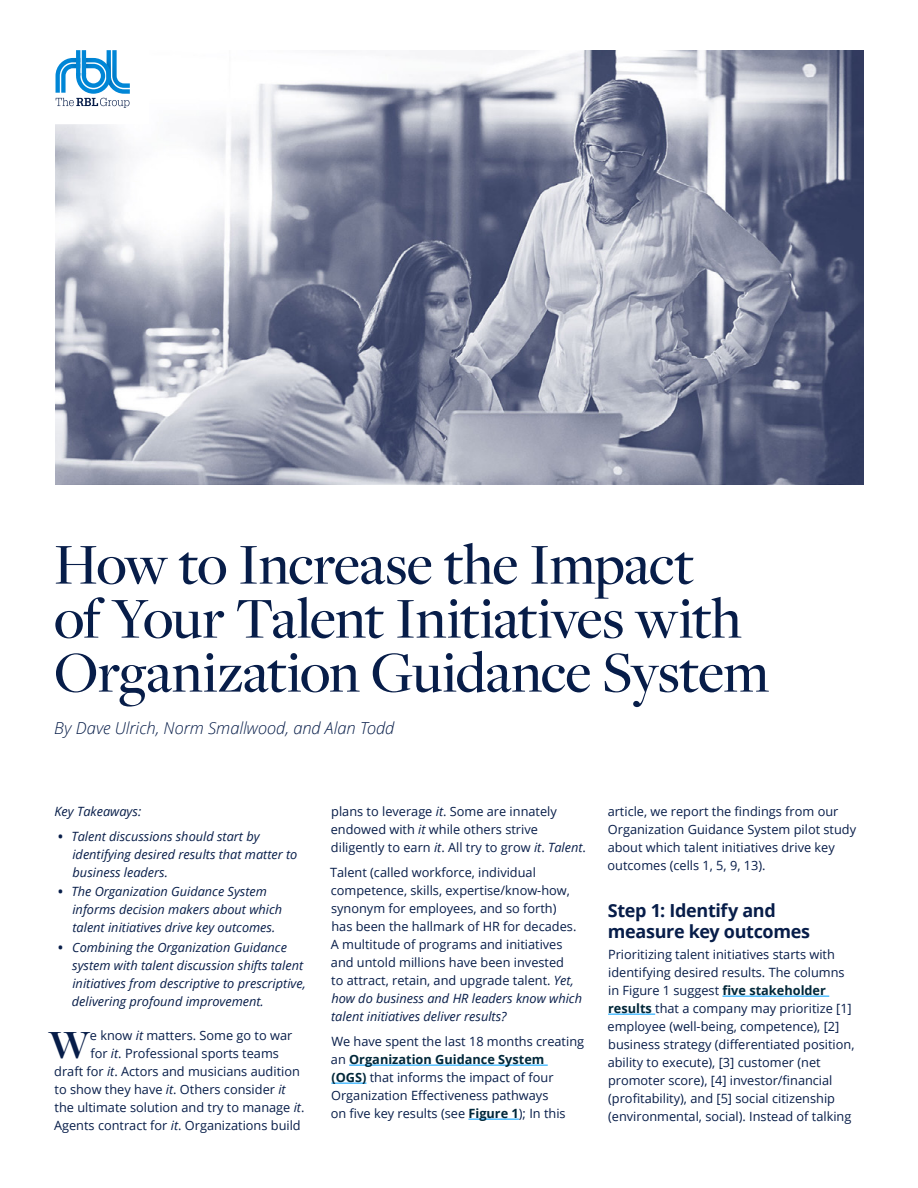
<style>
.page{position:relative;width:918px;height:1188px;background:#fff}
.page>*{position:absolute;margin:0;border:0;box-sizing:border-box;transform-origin:0 0}
.t1{font:500 60px/54px "Freight Disp Pro";letter-spacing:-.015em;color:#071d49}
.t2{font:700 41.55px "Freight Disp Pro";color:#071d49}
.t3{font:700 18px/21px "Open Sans";letter-spacing:-.02em;color:#071d49}
.t4{font:italic 300 16.5px "Open Sans";color:#071d49}
.t5{font:12.75px/18px "Open Sans";color:#071d49}
.t6{font:italic 12.75px/18px "Open Sans";color:#071d49}
.s1{font-weight:700;font-style:normal}
.s2{font-style:italic}
.s3{font-weight:700;color:#002739}
</style>
<div class="page">
<img style="left:56px;top:50px;width:808px;height:434px">
<hr style="left:349px;top:1065px;width:199px;height:1px;background:#19a9ff">
<hr style="left:331px;top:1083px;width:35px;height:1px;background:#19a9ff">
<hr style="left:468px;top:1119px;width:51px;height:1px;background:#19a9ff">
<hr style="left:722px;top:996px;width:107px;height:1px;background:#19a9ff">
<hr style="left:608px;top:1014px;width:47px;height:1px;background:#19a9ff">
<div style="left:48px;top:40px;width:101px;height:84px;background:#fff"></div>
<svg style="left:56px;top:50px;width:74px;height:57px"></svg>
<h1 class="t1" style="left:54px;top:535px;width:717px">How to Increase the Impact<br>of Your Talent Initiatives with<br>Organization Guidance System</h1>
<p class="t4" style="left:54px;top:716px;width:342px">By Dave Ulrich, Norm Smallwood, and Alan Todd</p>
<p class="t6" style="left:54px;top:802px;width:88px">Key Takeaways:</p>
<p class="t6" style="left:72px;top:827px;width:227px;text-indent:-14px"><span class="s1">•</span> Talent discussions should start by identifying desired results that matter to business leaders.</p>
<p class="t6" style="left:72px;top:882px;width:211px;text-indent:-14px"><span class="s1">•</span> The Organization Guidance System informs decision makers about which talent initiatives drive key outcomes.</p>
<p class="t6" style="left:72px;top:938px;width:235px;text-indent:-14px"><span class="s1">•</span> Combining the Organization Guidance system with talent discussion shifts talent initiatives from descriptive to prescriptive, delivering profound improvement.</p>
<h2 class="t2" style="left:49px;top:1017px;width:42px">W</h2>
<p class="t5" style="left:90px;top:1026px;width:204px">e know <span class="s2">it</span> matters. Some go to war</p>
<p class="t5" style="left:90px;top:1044px;width:190px">for <span class="s2">it</span>. Professional sports teams</p>
<p class="t5" style="left:54px;top:1062px;width:247px">draft for <span class="s2">it</span>. Actors and musicians audition</p>
<p class="t5" style="left:55px;top:1080px;width:233px">to show they have <span class="s2">it</span>. Others consider <span class="s2">it</span></p>
<p class="t5" style="left:55px;top:1098px;width:251px">the ultimate solution and try to manage <span class="s2">it</span>.</p>
<p class="t5" style="left:54px;top:1116px;width:248px">Agents contract for <span class="s2">it</span>. Organizations build</p>
<p class="t5" style="left:331px;top:802px;width:257px">plans to leverage <span class="s2">it</span>. Some are innately endowed with <span class="s2">it</span> while others strive diligently to earn <span class="s2">it</span>. All try to grow <span class="s2">it</span>. <span class="s2">Talent</span>.</p>
<p class="t5" style="left:330px;top:863px;width:254px">Talent (called workforce, individual competence, skills, expertise/know-how, synonym for employees, and so forth)<br>has been the hallmark of HR for decades.<br>A multitude of programs and initiatives and untold millions have been invested<br>to attract, retain, and upgrade talent. <span class="s2">Yet, how do business and HR leaders know which talent initiatives deliver results?</span></p>
<p class="t5" style="left:331px;top:1032px;width:255px">We have spent the last 18 months creating an <span class="s3">Organization Guidance System<br>(OGS)</span> that informs the impact of four Organization Effectiveness pathways<br>on five key results (see <span class="s3">Figure 1</span>); In this</p>
<p class="t5" style="left:608px;top:802px;width:250px">article, we report the findings from our Organization Guidance System pilot study about which talent initiatives drive key outcomes (cells 1, 5, 9, 13).</p>
<h3 class="t3" style="left:608px;top:899px;width:204px">Step 1: Identify and measure key outcomes</h3>
<p class="t5" style="left:608px;top:945px;width:248px">Prioritizing talent initiatives starts with identifying desired results. The columns in Figure 1 suggest <span class="s3">five stakeholder results</span> that a company may prioritize [1] employee (well-being, competence), [2] business strategy (differentiated position, ability to execute), [3] customer (net promoter score), [4] investor/financial (profitability), and [5] social citizenship (environmental, social). Instead of talking</p>
</div>
